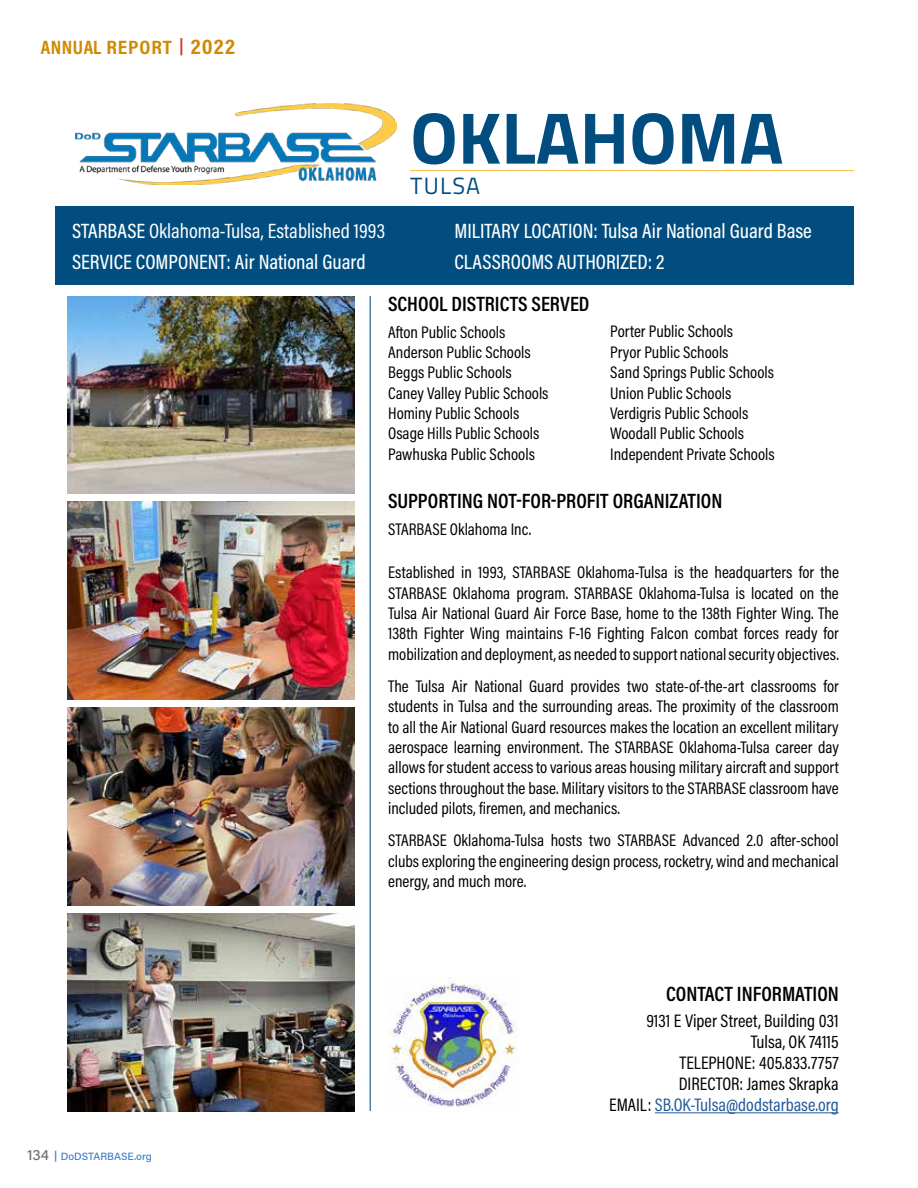
<style>
.page{position:relative;width:918px;height:1188px;background:#fff}
.page>*{position:absolute;margin:0;border:0;box-sizing:border-box;transform-origin:0 0}
.t1{font:700 73.05px "Cairo";color:#014d7f}
.t2{font:23.55px "Cairo";letter-spacing:.05em;color:#014d7f}
.t3{font:500 20.85px/30.9px "Acumin Pro Cond";color:#fff}
.t4{font:600 20.85px "Acumin Pro Cond";color:#000}
.t5{font:700 19.5px "Acumin Pro Cond";letter-spacing:.035em;color:#cf8a00}
.t6{font:18.3px/20.9px "Acumin Pro Cond";color:#000;text-align:right}
.t7{font:16.95px/20.4px "Acumin Pro Cond";color:#000;text-align:justify}
.t8{font:500 10.5px "Acumin Pro";letter-spacing:-.005em;color:#3d7cc9}
.s1{font-size:21px}
.s2{font-weight:400}
.s3{font-size:15px;color:#6f7271}
.s4{font-weight:600}
.s5{color:#245897}
</style>
<div class="page">
<hr style="left:410px;top:170px;width:444px;height:1px;background:#f4b83d">
<div style="left:55px;top:206px;width:799px;height:78px;background:#014d7f"></div>
<hr style="left:655px;top:1112px;width:184px;height:1px;background:#245897">
<hr style="left:370px;top:296px;width:1px;height:815px;background:#06436e">
<img style="left:68px;top:296px;width:286px;height:197px">
<img style="left:68px;top:502px;width:286px;height:197px">
<img style="left:68px;top:708px;width:286px;height:197px">
<img style="left:68px;top:914px;width:286px;height:197px">
<img style="left:76px;top:104px;width:320px;height:80px">
<img style="left:389px;top:979px;width:128px;height:131px">
<p class="t5" style="left:41px;top:35px;width:196px">ANNUAL REPORT <sup>|</sup> <span class="s1">2022</span></p>
<h1 class="t1" style="left:410px;top:79px;width:375px">OKLAHOMA</h1>
<h2 class="t2" style="left:410px;top:169px;width:71px">TULSA</h2>
<p class="t3" style="left:72px;top:215px;width:315px">STARBASE <span class="s2">Oklahoma-Tulsa, Established 1993<br></span>SERVICE COMPONENT: Air National Guard</p>
<p class="t3" style="left:454px;top:215px;width:359px">MILITARY LOCATION: Tulsa Air National Guard Base<br>CLASSROOMS AUTHORIZED: 2</p>
<p class="t4" style="left:388px;top:291px;width:203px">SCHOOL DISTRICTS SERVED</p>
<p class="t7" style="left:388px;top:321px;width:162px;text-align:left">Afton Public Schools<br>Anderson Public Schools<br>Beggs Public Schools<br>Caney Valley Public Schools<br>Hominy Public Schools<br>Osage Hills Public Schools<br>Pawhuska Public Schools</p>
<p class="t4" style="left:388px;top:487px;width:336px">SUPPORTING NOT-FOR-PROFIT ORGANIZATION</p>
<p class="t7" style="left:388px;top:518px;width:145px">STARBASE Oklahoma Inc.</p>
<p class="t7" style="left:388px;top:562px;width:452px">Established in 1993, STARBASE Oklahoma-Tulsa is the headquarters for the STARBASE Oklahoma program. STARBASE Oklahoma-Tulsa is located on the Tulsa Air National Guard Air Force Base, home to the 138th Fighter Wing. The 138th Fighter Wing maintains F-16 Fighting Falcon combat forces ready for mobilization and deployment, as needed to support national security objectives.</p>
<p class="t7" style="left:388px;top:676px;width:452px">The Tulsa Air National Guard provides two state-of-the-art classrooms for students in Tulsa and the surrounding areas. The proximity of the classroom to all the Air National Guard resources makes the location an excellent military aerospace learning environment. The STARBASE Oklahoma-Tulsa career day allows for student access to various areas housing military aircraft and support sections throughout the base. Military visitors to the STARBASE classroom have included pilots, firemen, and mechanics.</p>
<p class="t7" style="left:388px;top:830px;width:452px">STARBASE Oklahoma-Tulsa hosts two STARBASE Advanced 2.0 after-school clubs exploring the engineering design process, rocketry, wind and mechanical energy, and much more.</p>
<p class="t7" style="left:610px;top:321px;width:166px;text-align:left">Porter Public Schools<br>Pryor Public Schools<br>Sand Springs Public Schools<br>Union Public Schools<br>Verdigris Public Schools<br>Woodall Public Schools<br>Independent Private Schools</p>
<p class="t8" style="left:27px;top:1149px;width:126px"><span class="s3">134</span> <span class="s4">|</span> DoDSTARBASE.org</p>
<p class="t4" style="left:666px;top:980px;width:174px">CONTACT INFORMATION</p>
<p class="t6" style="left:609px;top:1010px;width:231px">9131 E Viper Street, Building 031<br>Tulsa, OK 74115<br>TELEPHONE: 405.833.7757<br>DIRECTOR: James Skrapka<br>EMAIL: <span class="s5">SB.OK-Tulsa@dodstarbase.org</span></p>
</div>
